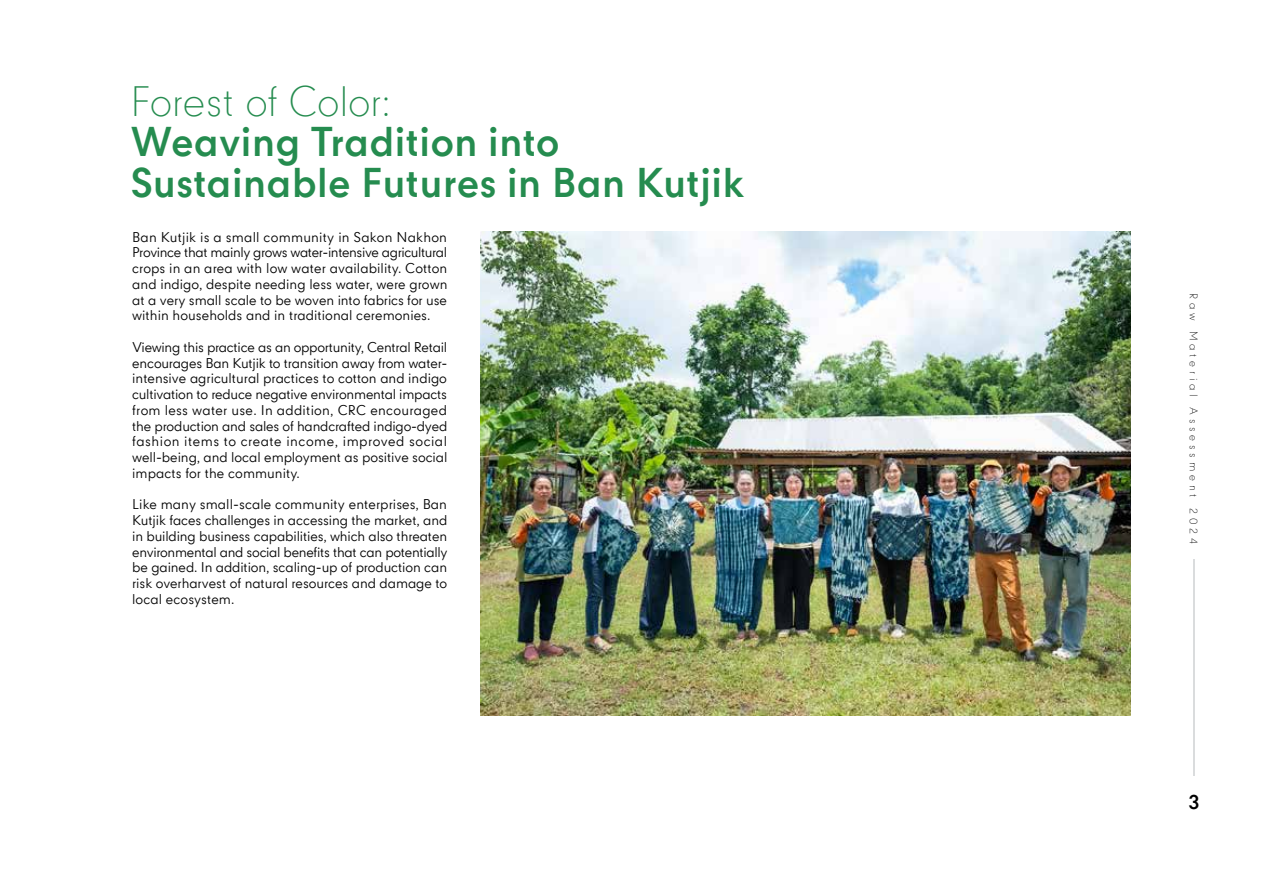
<style>
.page{position:relative;width:1263px;height:893px;background:#fff}
.page>*{position:absolute;margin:0;border:0;box-sizing:border-box;transform-origin:0 0}
.t1{font:700 39.75px/40.2px "CPN";color:#258c4f}
.t2{font:300 39.75px "CPN";color:#258c4f}
.t3{font:700 19.5px "CPN";color:#000101}
.t4{font:13.5px/15.8px "CPN";color:#000;text-align:justify}
.t5{font:300 10.5px "CPN";letter-spacing:.36em;color:#000101}
</style>
<div class="page">
<img style="left:480px;top:232px;width:650px;height:483px">
<hr style="left:1193px;top:560px;width:2px;height:216px;background:#dadcdd">
<h1 class="t2" style="left:130px;top:75px;width:262px">Forest of Color:</h1>
<h1 class="t1" style="left:130px;top:123px;width:616px">Weaving Tradition into<br>Sustainable Futures in Ban Kutjik</h1>
<p class="t4" style="left:132px;top:230px;width:317px">Ban Kutjik is a small community in Sakon Nakhon Province that mainly grows water-intensive agricultural crops in an area with low water availability. Cotton and indigo, despite needing less water, were grown at a very small scale to be woven into fabrics for use within households and in traditional ceremonies.</p>
<p class="t4" style="left:132px;top:340px;width:317px">Viewing this practice as an opportunity, Central Retail encourages Ban Kutjik to transition away from water&shy;intensive agricultural practices to cotton and indigo cultivation to reduce negative environmental impacts from less water use. In addition, CRC encouraged the production and sales of handcrafted indigo-dyed fashion items to create income, improved social well-being, and local employment as positive social impacts for the community.</p>
<p class="t4" style="left:132px;top:498px;width:317px">Like many small-scale community enterprises, Ban Kutjik faces challenges in accessing the market, and in building business capabilities, which also threaten environmental and social benefits that can potentially be gained. In addition, scaling-up of production can risk overharvest of natural resources and damage to local ecosystem.</p>
<p class="t5" style="left:1201px;top:293px;width:252px;rotate:90deg">Raw Material Assessment 2024</p>
<h2 class="t3" style="left:1188px;top:791px;width:13px">3</h2>
</div>
